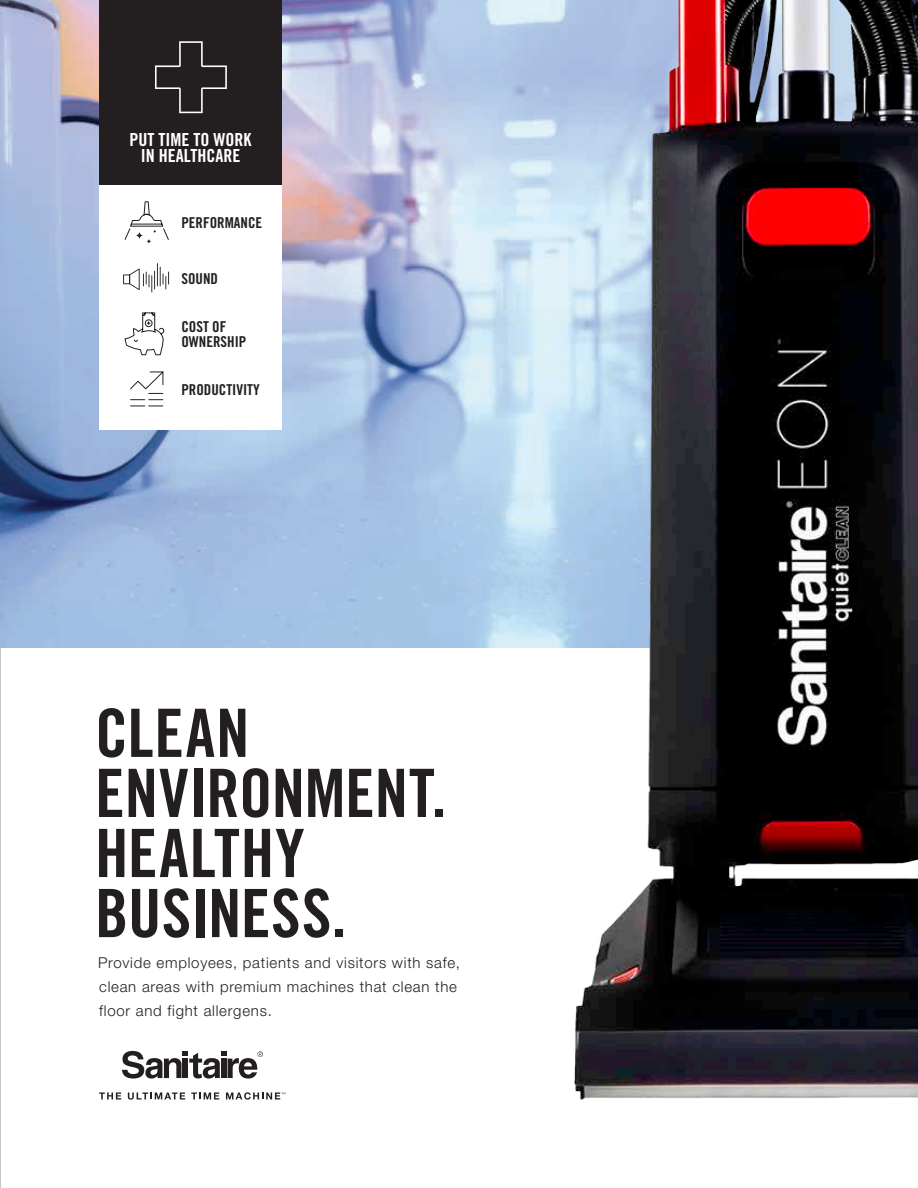
<style>
.page{position:relative;width:918px;height:1188px;background:#fff}
.page>*{position:absolute;margin:0;border:0;box-sizing:border-box;transform-origin:0 0}
.t1{font:66.75px/60px "Trade Gothic LT Std Bd Cn 20";color:#231f20}
.t2{font:18px/16.5px "Trade Gothic LT Std Bd Cn 20";color:#fff;text-align:center}
.t3{font:300 15px/24px "Helvetica Neue LT Std";letter-spacing:.05em;color:#231f20}
.t4{font:15px/15px "Trade Gothic LT Std Bd Cn 20";color:#231f20}
</style>
<div class="page">
<img style="left:0;top:0;width:549px;height:648px">
<img style="left:549px;top:0;width:369px;height:1100px">
<div style="left:99px;top:183px;width:183px;height:247px;background:#fff"></div>
<div style="left:99px;top:0;width:183px;height:185px;background:#231f20"></div>
<svg style="left:125px;top:201px;width:44px;height:43px"></svg>
<svg style="left:125px;top:312px;width:39px;height:43px"></svg>
<svg style="left:123px;top:263px;width:46px;height:29px"></svg>
<svg style="left:155px;top:41px;width:72px;height:72px"></svg>
<svg style="left:99px;top:1093px;width:22px;height:6px"></svg>
<svg style="left:128px;top:1093px;width:57px;height:7px"></svg>
<svg style="left:191px;top:1093px;width:28px;height:6px"></svg>
<svg style="left:226px;top:1092px;width:59px;height:8px"></svg>
<svg style="left:122px;top:1051px;width:141px;height:28px"></svg>
<svg style="left:130px;top:372px;width:33px;height:34px"></svg>
<p class="t2" style="left:130px;top:131px;width:123px">PUT TIME TO WORK<br>IN HEALTHCARE</p>
<p class="t4" style="left:181px;top:215px;width:82px">PERFORMANCE</p>
<p class="t4" style="left:181px;top:271px;width:38px">SOUND</p>
<p class="t4" style="left:181px;top:319px;width:66px">COST OF<br>OWNERSHIP</p>
<p class="t4" style="left:181px;top:382px;width:80px">PRODUCTIVITY</p>
<h1 class="t1" style="left:95px;top:703px;width:353px">CLEAN<br>ENVIRONMENT.<br>HEALTHY<br>BUSINESS.</h1>
<p class="t3" style="left:98px;top:950px;width:363px">Provide employees, patients and visitors with safe, clean areas with premium machines that clean the floor and fight allergens.</p>
</div>
